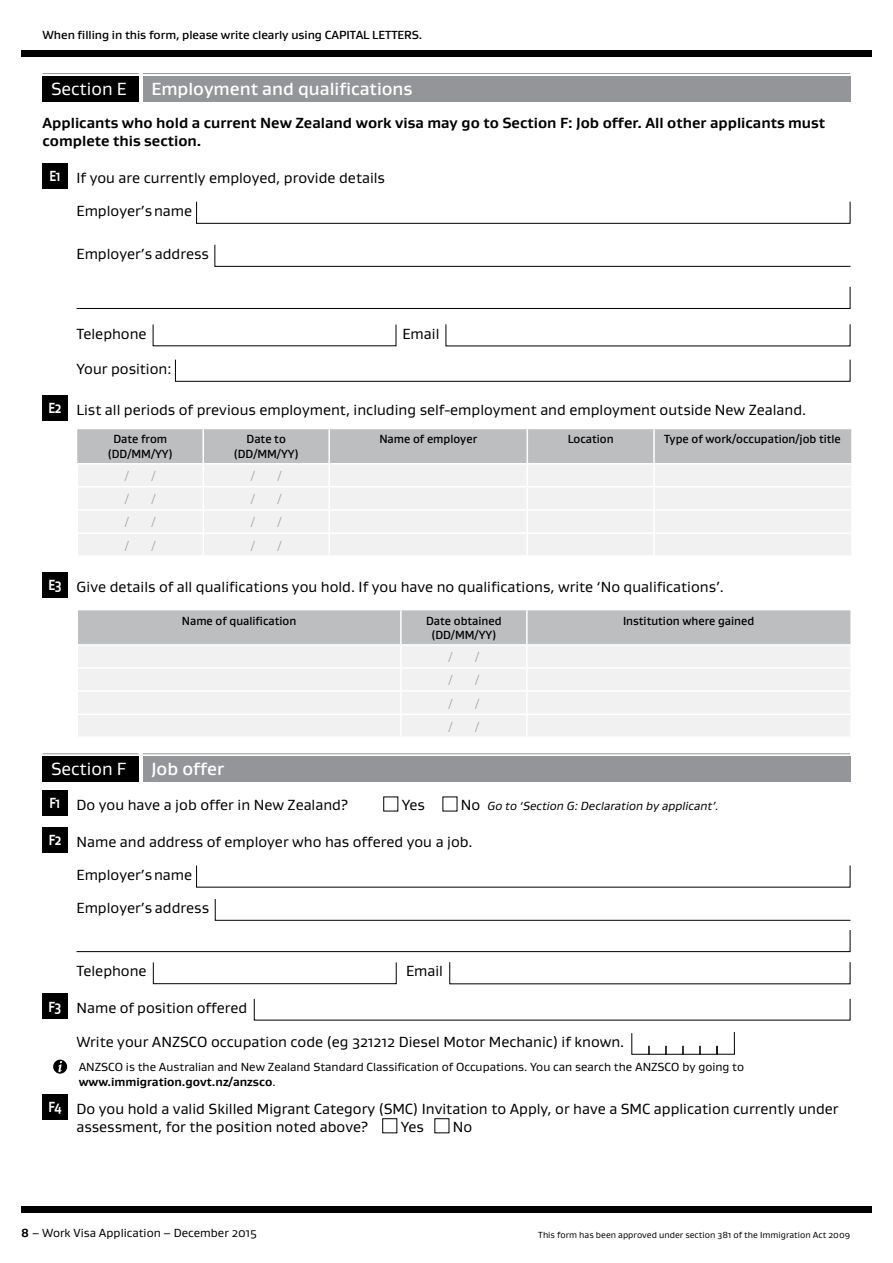
<style>
.page{position:relative;width:893px;height:1263px;background:#fff}
.page>*{position:absolute;margin:0;border:0;box-sizing:border-box;transform-origin:0 0}
.t1{font:500 18px "Gustan";color:#fff}
.t2{font:18px "Gustan";color:#fff}
.t3{font:15px/18px "Gustan";color:#000}
.t4{font:700 15px/18px "Gustan";color:#000}
.t5{font:12px/15px "Gustan";color:#000}
.t6{font:500 12px/14.4px "Gustan";color:#000;text-align:center;scale:.95 1}
.t7{font:500 12px "Gustan";color:#000}
.t8{font:italic 12px "Gustan";color:#000}
.t9{font:12px "Gustan";color:#a7a9ac}
.t10{font:9px "Gustan";color:#000}
.s1{font-weight:700;color:#fff}
.s2{font-style:normal;font-size:15px}
.s3{font-weight:700}
</style>
<div class="page">
<div style="left:21px;top:50px;width:851px;height:7px;background:#000"></div>
<div style="left:21px;top:1206px;width:851px;height:7px;background:#000"></div>
<div style="left:43px;top:77px;width:96px;height:25px;background:#000"></div>
<hr style="left:43px;top:73px;width:96px;height:1px;background:#939598">
<div style="left:143px;top:77px;width:707px;height:25px;background:#939598"></div>
<hr style="left:143px;top:73px;width:707px;height:1px;background:#939598">
<div style="left:43px;top:164px;width:25px;height:25px;background:#000"></div>
<svg style="left:196px;top:201px;width:655px;height:23px"></svg>
<svg style="left:214px;top:244px;width:637px;height:23px"></svg>
<svg style="left:76px;top:286px;width:775px;height:23px"></svg>
<svg style="left:445px;top:324px;width:406px;height:23px"></svg>
<svg style="left:175px;top:359px;width:676px;height:23px"></svg>
<div style="left:43px;top:396px;width:25px;height:25px;background:#000"></div>
<svg style="left:77px;top:429px;width:774px;height:126px"></svg>
<hr style="left:654px;top:532px;width:197px;height:2px;background:#fff">
<hr style="left:653px;top:534px;width:2px;height:21px;background:#fff">
<div style="left:43px;top:572px;width:25px;height:26px;background:#000"></div>
<svg style="left:77px;top:610px;width:773px;height:126px"></svg>
<hr style="left:401px;top:713px;width:126px;height:2px;background:#fff">
<hr style="left:400px;top:715px;width:2px;height:21px;background:#fff">
<hr style="left:527px;top:713px;width:323px;height:2px;background:#fff">
<hr style="left:526px;top:715px;width:2px;height:21px;background:#fff">
<div style="left:43px;top:757px;width:96px;height:25px;background:#000"></div>
<hr style="left:43px;top:753px;width:96px;height:1px;background:#939598">
<div style="left:143px;top:757px;width:707px;height:25px;background:#939598"></div>
<hr style="left:143px;top:753px;width:707px;height:1px;background:#939598">
<div style="left:43px;top:791px;width:25px;height:25px;background:#000"></div>
<div style="left:383px;top:796px;width:15px;height:15px;border:1px solid #000"></div>
<div style="left:43px;top:827px;width:25px;height:25px;background:#000"></div>
<svg style="left:196px;top:865px;width:655px;height:23px"></svg>
<svg style="left:214px;top:899px;width:637px;height:22px"></svg>
<svg style="left:76px;top:930px;width:775px;height:22px"></svg>
<div style="left:153px;top:962px;width:244px;height:22px;border:1px solid #000"></div>
<svg style="left:449px;top:962px;width:402px;height:22px"></svg>
<div style="left:43px;top:994px;width:25px;height:25px;background:#000"></div>
<svg style="left:631px;top:1032px;width:104px;height:23px"></svg>
<div style="left:53px;top:1060px;width:14px;height:14px;background:#000;border-radius:50%"></div>
<svg style="left:58px;top:1061px;width:4px;height:11px"></svg>
<div style="left:43px;top:1095px;width:25px;height:25px;background:#000"></div>
<div style="left:382px;top:1118px;width:15px;height:15px;border:1px solid #000"></div>
<div style="left:434px;top:1118px;width:15px;height:15px;border:1px solid #000"></div>
<p class="t7" style="left:43px;top:27px;width:381px">When filling in this form, please write clearly using CAPITAL LETTERS.</p>
<p class="t2" style="left:51px;top:77px;width:77px">Section E</p>
<p class="t1" style="left:151px;top:77px;width:263px">Employment and qualifications</p>
<p class="t4" style="left:43px;top:114px;width:784px">Applicants who hold a current New Zealand work visa may go to Section F: Job offer. All other applicants must complete this section.</p>
<p class="t3" style="left:49px;top:168px;width:337px"><span class="s1">E1</span> If you are currently employed, provide details</p>
<p class="t3" style="left:77px;top:202px;width:117px">Employer’s name</p>
<p class="t3" style="left:77px;top:244px;width:134px">Employer’s address</p>
<p class="t3" style="left:77px;top:324px;width:72px">Telephone</p>
<p class="t3" style="left:402px;top:324px;width:39px">Email</p>
<p class="t3" style="left:77px;top:359px;width:96px">Your position:</p>
<p class="t3" style="left:49px;top:400px;width:759px"><span class="s1">E2</span> List all periods of previous employment, including self-employment and employment outside New Zealand.</p>
<p class="t6" style="left:108px;top:432px;width:70px">Date from (DD/MM/YY)</p>
<p class="t6" style="left:234px;top:432px;width:70px">Date to (DD/MM/YY)</p>
<p class="t6" style="left:379px;top:432px;width:104px">Name of employer</p>
<p class="t6" style="left:568px;top:432px;width:50px">Location</p>
<p class="t6" style="left:664px;top:432px;width:187px">Type of work/occupation/job title</p>
<p class="t9" style="left:125px;top:468px;width:6px">/</p>
<p class="t9" style="left:152px;top:468px;width:6px">/</p>
<p class="t9" style="left:251px;top:468px;width:6px">/</p>
<p class="t9" style="left:277px;top:468px;width:6px">/</p>
<p class="t9" style="left:125px;top:491px;width:6px">/</p>
<p class="t9" style="left:152px;top:491px;width:6px">/</p>
<p class="t9" style="left:251px;top:491px;width:6px">/</p>
<p class="t9" style="left:277px;top:491px;width:6px">/</p>
<p class="t9" style="left:125px;top:514px;width:6px">/</p>
<p class="t9" style="left:152px;top:514px;width:6px">/</p>
<p class="t9" style="left:251px;top:514px;width:6px">/</p>
<p class="t9" style="left:277px;top:514px;width:6px">/</p>
<p class="t9" style="left:125px;top:538px;width:6px">/</p>
<p class="t9" style="left:152px;top:538px;width:6px">/</p>
<p class="t9" style="left:251px;top:538px;width:6px">/</p>
<p class="t9" style="left:277px;top:538px;width:6px">/</p>
<p class="t3" style="left:48px;top:577px;width:677px"><span class="s1">E3</span> Give details of all qualifications you hold. If you have no qualifications, write ‘No qualifications’.</p>
<p class="t6" style="left:182px;top:613px;width:122px">Name of qualification</p>
<p class="t6" style="left:426px;top:613px;width:81px">Date obtained (DD/MM/YY)</p>
<p class="t6" style="left:623px;top:613px;width:140px">Institution where gained</p>
<p class="t9" style="left:448px;top:649px;width:6px">/</p>
<p class="t9" style="left:475px;top:649px;width:6px">/</p>
<p class="t9" style="left:448px;top:672px;width:6px">/</p>
<p class="t9" style="left:475px;top:672px;width:6px">/</p>
<p class="t9" style="left:448px;top:696px;width:6px">/</p>
<p class="t9" style="left:475px;top:696px;width:6px">/</p>
<p class="t9" style="left:448px;top:719px;width:6px">/</p>
<p class="t9" style="left:475px;top:719px;width:6px">/</p>
<p class="t2" style="left:51px;top:758px;width:77px">Section F</p>
<p class="t1" style="left:151px;top:757px;width:74px">Job offer</p>
<p class="t3" style="left:50px;top:795px;width:300px"><span class="s1">F1</span> Do you have a job offer in New Zealand?</p>
<p class="t3" style="left:402px;top:795px;width:25px">Yes</p>
<p class="t8" style="left:461px;top:798px;width:259px"><span class="s2">No</span> Go to ‘Section G: Declaration by applicant’.</p>
<p class="t3" style="left:49px;top:832px;width:425px"><span class="s1">F2</span> Name and address of employer who has offered you a job.</p>
<p class="t3" style="left:77px;top:865px;width:117px">Employer’s name</p>
<p class="t3" style="left:77px;top:899px;width:134px">Employer’s address</p>
<p class="t3" style="left:77px;top:962px;width:72px">Telephone</p>
<p class="t3" style="left:406px;top:962px;width:39px">Email</p>
<p class="t3" style="left:49px;top:998px;width:200px"><span class="s1">F3</span> Name of position offered</p>
<p class="t3" style="left:77px;top:1032px;width:549px">Write your ANZSCO occupation code (eg 321212 Diesel Motor Mechanic) if known.</p>
<p class="t5" style="left:79px;top:1059px;width:667px">ANZSCO is the Australian and New Zealand Standard Classification of Occupations. You can search the ANZSCO by going to <span class="s3">www.immigration.govt.nz/anzsco</span>.</p>
<p class="t3" style="left:77px;top:1099px;width:764px;text-indent:-28px"><span class="s1">F4</span> Do you hold a valid Skilled Migrant Category (SMC) Invitation to Apply, or have a SMC application currently under assessment, for the position noted above?</p>
<p class="t3" style="left:401px;top:1117px;width:25px">Yes</p>
<p class="t3" style="left:453px;top:1117px;width:21px">No</p>
<p class="t5" style="left:21px;top:1225px;width:237px"><span class="s3">8</span> – Work Visa Application – December 2015</p>
<p class="t10" style="left:538px;top:1229px;width:313px">This form has been approved under section 381 of the Immigration Act 2009</p>
</div>
